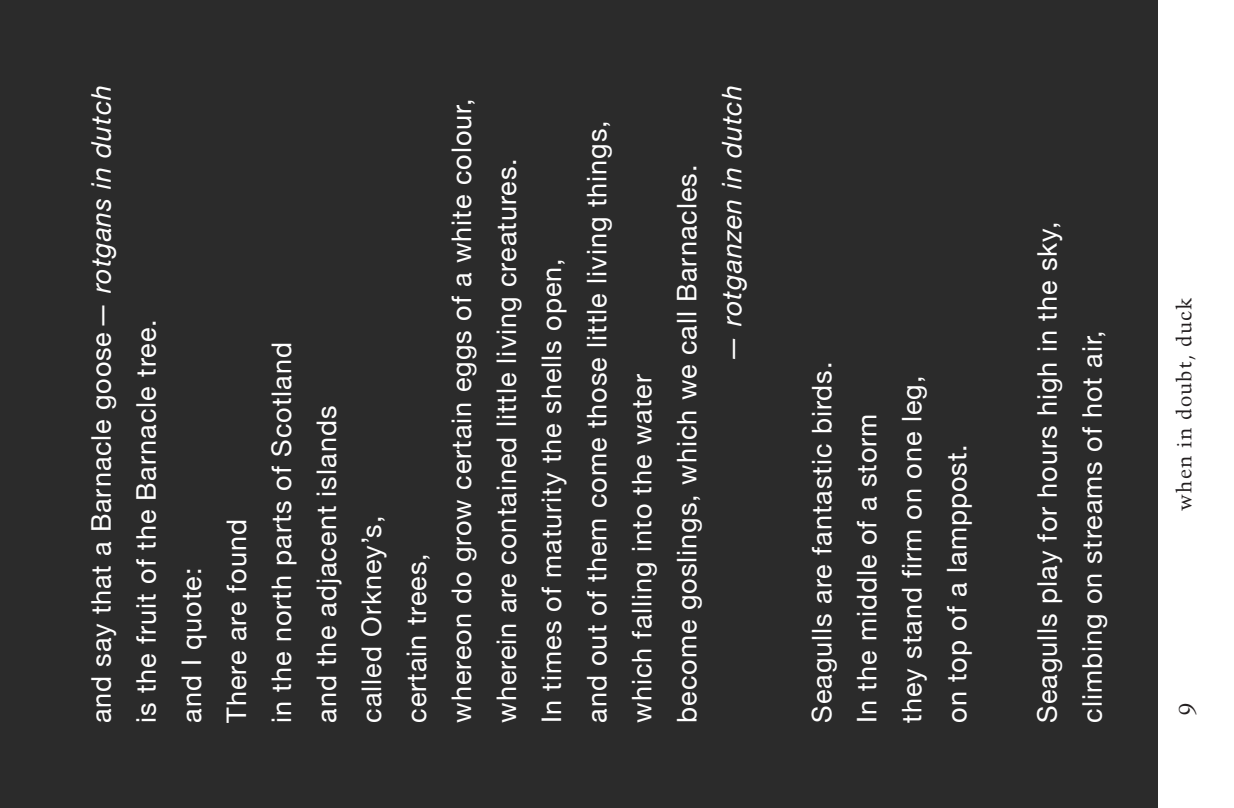
<style>
.page{position:relative;width:1234px;height:808px;background:#fff}
.page>*{position:absolute;margin:0;border:0;box-sizing:border-box;transform-origin:0 0}
.Texts_general{font:27px/45px "Helvetica Neue";letter-spacing:.04em;color:#fff}
.Texts_general-2{font:italic 27px "Helvetica Neue";letter-spacing:.035em;color:#fff}
.t1{font:25.5px "Trump Mediaeval SC";color:#231f20}
.t2{font:20.4px "Trump Mediaeval";letter-spacing:.055em;color:#231f20}
.s1{font-style:italic}
</style>
<div class="page">
<div style="left:0;top:0;width:1157px;height:808px;background:#2b2b2b"></div>
<p class="Texts_general" style="left:80px;top:723px;width:639px;rotate:-90deg">and say that a Barnacle goose— <span class="s1">rotgans in dutch </span>is the fruit of the Barnacle tree.</p>
<p class="Texts_general" style="left:170px;top:723px;width:626px;rotate:-90deg">and I quote:<br>There are found<br>in the north parts of Scotland<br>and the adjacent islands<br>called Orkney’s,<br>certain trees,<br>whereon do grow certain eggs of a white colour, wherein are contained little living creatures.<br>In times of maturity the shells open,<br>and out of them come those little living things, which falling into the water<br>become goslings, which we call Barnacles.</p>
<p class="Texts_general-2" style="left:712px;top:362px;width:278px;rotate:-90deg">— rotganzen in dutch</p>
<p class="Texts_general" style="left:800px;top:723px;width:363px;rotate:-90deg">Seagulls are fantastic birds.<br>In the middle of a storm they stand firm on one leg, on top of a lamppost.</p>
<p class="Texts_general" style="left:1025px;top:723px;width:502px;rotate:-90deg">Seagulls play for hours high in the sky, climbing on streams of hot air,</p>
<p class="t2" style="left:1171px;top:511px;width:215px;rotate:-90deg">when in doubt, duck</p>
<p class="t1" style="left:1167px;top:716px;width:16px;rotate:-90deg">9</p>
</div>
